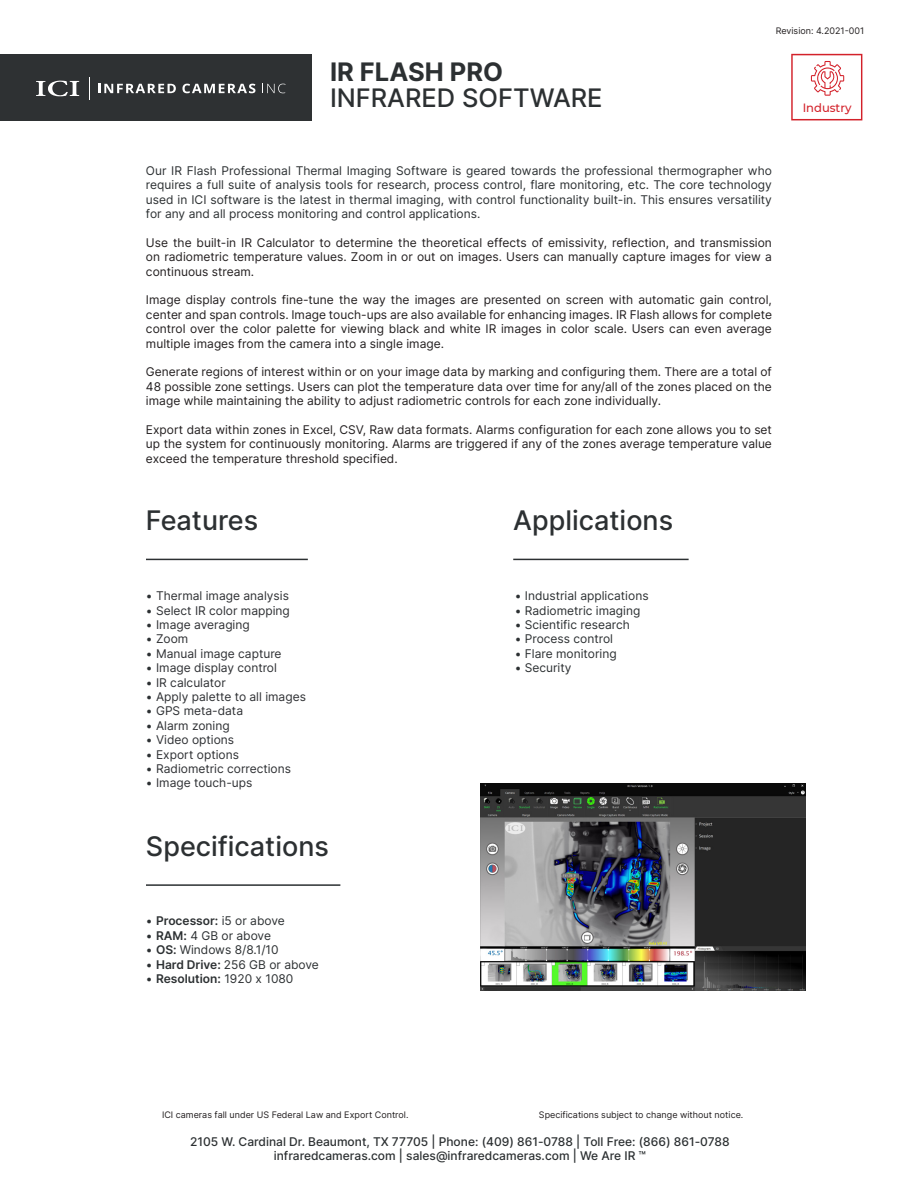
<style>
.page{position:relative;width:918px;height:1188px;background:#fff}
.page>*{position:absolute;margin:0;border:0;box-sizing:border-box;transform-origin:0 0}
.Title_Column{font:500 27px "Inter";color:#2c3032}
.t1{font:500 25.5px "Inter";color:#2c3032}
.t2{font:700 25.5px "Inter";color:#2c3032}
.t3{font:18px "Myriad Pro";color:#231f20;scale:.96 1}
.t4{font:12px/14.4px "Inter";color:#231f20;text-align:justify}
.General_Info{font:12px/14.4px "Inter";color:#2c3032;text-align:justify}
.t5{font:12px "Inter";color:#2e3033}
.t6{font:500 12px "Inter";color:#2c3032}
.Information_Centered{font:12px "Inter";color:#2c3032}
.t7{font:600 12px "Inter";color:#2c3032}
.t8{font:500 12px "Montserrat";color:#d3212a;scale:.96 1}
.General_Info-2{font:9px "Inter";color:#231f20}
.s1{color:#2c3032}
.s2{font-weight:600}
.s3{font-weight:400}
</style>
<div class="page">
<hr style="left:146px;top:559px;width:162px;height:1px;background:#2c3032">
<hr style="left:146px;top:884px;width:194px;height:2px;background:#2c3032">
<hr style="left:513px;top:559px;width:176px;height:1px;background:#2c3032">
<img style="left:480px;top:783px;width:326px;height:208px">
<div style="left:0;top:54px;width:312px;height:66px;background:#2e3133"></div>
<svg style="left:36px;top:80px;width:43px;height:16px"></svg>
<svg style="left:98px;top:84px;width:78px;height:9px"></svg>
<svg style="left:182px;top:84px;width:73px;height:9px"></svg>
<svg style="left:262px;top:84px;width:24px;height:9px"></svg>
<svg style="left:791px;top:54px;width:71px;height:66px"></svg>
<p class="t2" style="left:330px;top:54px;width:175px">IR FLASH PRO</p>
<p class="t1" style="left:330px;top:79px;width:274px">INFRARED SOFTWARE</p>
<p class="t3" style="left:797px;top:13px;width:65px">Edit Text</p>
<p class="General_Info-2" style="left:776px;top:25px;width:90px">Revision: 4.2021-001</p>
<p class="t8" style="left:803px;top:99px;width:52px">Industry</p>
<p class="General_Info" style="left:146px;top:163px;width:628px">Our IR Flash Professional Thermal Imaging Software is geared towards the professional thermographer who requires a full suite of analysis tools for research, process control, flare monitoring, etc. The core technology used in ICI software is the latest in thermal imaging, with control functionality built-in. This ensures versatility for any and all process monitoring and control applications.</p>
<p class="t4" style="left:146px;top:235px;width:627px">Use the built-in IR Calculator to determine the theoretical effects of emissivity, reflection, and transmission on radiometric temperature values. Zoom in or out on images. Users can manually capture images for view a continuous stream.</p>
<p class="t4" style="left:146px;top:293px;width:627px">Image display controls fine-tune the way the images are presented on screen with automatic gain control, center and span controls. Image touch-ups are also available for enhancing images. IR Flash allows for complete control over the color palette for viewing black and white IR images in color scale. Users can even average multiple images from the camera into a single image.</p>
<p class="t4" style="left:146px;top:365px;width:627px">Generate regions of interest within or on your image data by marking and configuring them. There are a total of 48 possible zone settings. Users can plot the temperature data over time for any/all of the zones placed on the image while maintaining the ability to adjust radiometric controls for each zone individually.</p>
<p class="t4" style="left:146px;top:422px;width:627px">Export data within zones in Excel, CSV, Raw data formats. Alarms configuration for each zone allows you to set up the system for continuously monitoring. Alarms are triggered if any of the zones average temperature value exceed the temperature threshold specified.</p>
<p class="Title_Column" style="left:146px;top:501px;width:114px">Features</p>
<p class="t5" style="left:146px;top:587px;width:144px"><span class="s1">•</span> Thermal image analysis</p>
<p class="t5" style="left:146px;top:602px;width:145px"><span class="s1">•</span> Select IR color mapping</p>
<p class="t5" style="left:146px;top:616px;width:105px"><span class="s1">•</span> Image averaging</p>
<p class="t5" style="left:146px;top:630px;width:44px"><span class="s1">•</span> Zoom</p>
<p class="t5" style="left:146px;top:645px;width:137px"><span class="s1">•</span> Manual image capture</p>
<p class="t5" style="left:146px;top:659px;width:133px"><span class="s1">•</span> Image display control</p>
<p class="t5" style="left:146px;top:674px;width:81px"><span class="s1">•</span> IR calculator</p>
<p class="t5" style="left:146px;top:688px;width:161px"><span class="s1">•</span> Apply palette to all images</p>
<p class="t5" style="left:146px;top:702px;width:99px"><span class="s1">•</span> GPS meta-data</p>
<p class="t5" style="left:146px;top:717px;width:85px"><span class="s1">•</span> Alarm zoning</p>
<p class="t5" style="left:146px;top:731px;width:90px"><span class="s1">•</span> Video options</p>
<p class="t5" style="left:146px;top:746px;width:95px"><span class="s1">•</span> Export options</p>
<p class="t5" style="left:146px;top:760px;width:147px"><span class="s1">•</span> Radiometric corrections</p>
<p class="t5" style="left:146px;top:774px;width:108px"><span class="s1">•</span> Image touch-ups</p>
<p class="Title_Column" style="left:146px;top:826px;width:184px">Specifications</p>
<p class="General_Info" style="left:146px;top:914px;width:140px">• <span class="s2">Processor:</span> i5 or above</p>
<p class="General_Info" style="left:146px;top:928px;width:127px">• <span class="s2">RAM:</span> 4 GB or above</p>
<p class="General_Info" style="left:146px;top:942px;width:134px">• <span class="s2">OS:</span> Windows 8/8.1/10</p>
<p class="General_Info" style="left:146px;top:957px;width:174px">• <span class="s2">Hard Drive:</span> 256 GB or above</p>
<p class="t7" style="left:146px;top:970px;width:149px"><span class="s3">•</span> Resolution: <span class="s3">1920 x 1080</span></p>
<p class="Title_Column" style="left:513px;top:501px;width:161px">Applications</p>
<p class="Information_Centered" style="left:515px;top:587px;width:135px">• Industrial applications</p>
<p class="Information_Centered" style="left:515px;top:602px;width:127px">• Radiometric imaging</p>
<p class="Information_Centered" style="left:515px;top:616px;width:117px">• Scientific research</p>
<p class="Information_Centered" style="left:515px;top:630px;width:100px">• Process control</p>
<p class="Information_Centered" style="left:515px;top:645px;width:103px">• Flare monitoring</p>
<p class="Information_Centered" style="left:515px;top:659px;width:58px">• Security</p>
<p class="General_Info-2" style="left:162px;top:1109px;width:248px">ICI cameras fall under US Federal Law and Export Control.</p>
<p class="General_Info-2" style="left:539px;top:1109px;width:206px">Specifications subject to change without notice.</p>
<p class="t6" style="left:190px;top:1133px;width:541px">2105 W. Cardinal Dr. Beaumont, TX 77705 | Phone: (409) 861-0788 | Toll Free: (866) 861-0788</p>
<p class="t6" style="left:274px;top:1147px;width:374px">infraredcameras.com | sales@infraredcameras.com | We Are IR ™</p>
</div>
